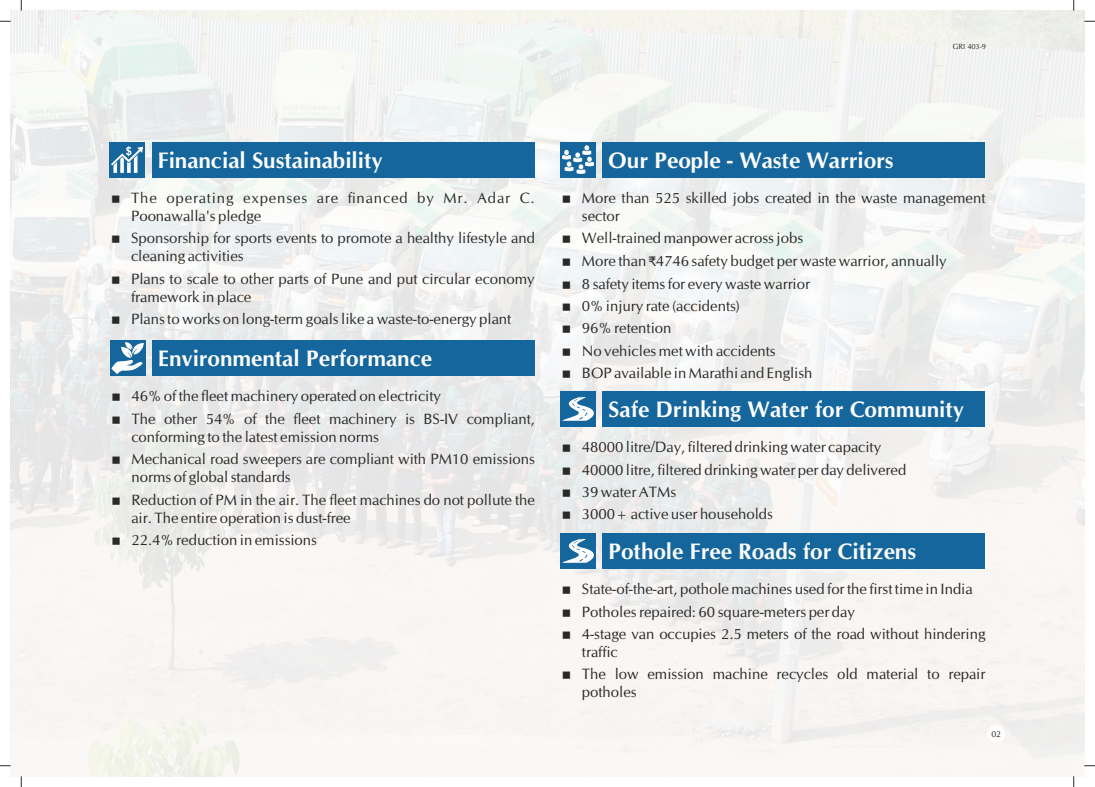
<style>
.page{position:relative;width:1095px;height:787px;background:#fff}
.page>*{position:absolute;margin:0;border:0;box-sizing:border-box;transform-origin:0 0}
.t1{font:700 22.5px "CG Omega";color:#fdfdfd}
.t2{font:15px/22.4px "CG Omega";color:#292928}
.t3{font:15px/18px "CG Omega";letter-spacing:.055em;color:#292928}
.t4{font:8.75px "CG Omega";color:#292928}
.t5{font:7.5px "CG Omega";color:#292928}
.s1{font-family:"Calibri"}
</style>
<div class="page">
<div style="left:11px;top:11px;width:1073px;height:765px;background:#fdfdfd;opacity:.9"></div>
<div style="left:110px;top:340px;width:35px;height:36px;background:#14669c"></div>
<div style="left:152px;top:340px;width:383px;height:36px;background:#14669c"></div>
<div style="left:109px;top:142px;width:36px;height:35px;background:#14669c"></div>
<div style="left:152px;top:142px;width:382px;height:35px;background:#14669c"></div>
<svg style="left:111px;top:146px;width:32px;height:27px"></svg>
<svg style="left:111px;top:342px;width:33px;height:32px"></svg>
<div style="left:560px;top:142px;width:36px;height:35px;background:#14669c"></div>
<div style="left:603px;top:142px;width:382px;height:35px;background:#14669c"></div>
<svg style="left:562px;top:145px;width:32px;height:29px"></svg>
<div style="left:560px;top:391px;width:36px;height:35px;background:#14669c"></div>
<div style="left:603px;top:391px;width:382px;height:35px;background:#14669c"></div>
<svg style="left:562px;top:397px;width:36px;height:24px"></svg>
<div style="left:560px;top:533px;width:36px;height:35px;background:#14669c"></div>
<div style="left:603px;top:533px;width:382px;height:35px;background:#14669c"></div>
<svg style="left:562px;top:539px;width:36px;height:24px"></svg>
<div style="left:987px;top:724px;width:18px;height:18px;background:#fdfdfd;border-radius:50%"></div>
<svg style="left:113px;top:394px;width:7px;height:7px"></svg>
<svg style="left:113px;top:416px;width:7px;height:7px"></svg>
<svg style="left:113px;top:456px;width:7px;height:8px"></svg>
<svg style="left:113px;top:497px;width:7px;height:7px"></svg>
<svg style="left:113px;top:537px;width:7px;height:7px"></svg>
<svg style="left:112px;top:195px;width:7px;height:8px"></svg>
<svg style="left:112px;top:236px;width:7px;height:7px"></svg>
<svg style="left:112px;top:276px;width:7px;height:7px"></svg>
<svg style="left:112px;top:316px;width:7px;height:8px"></svg>
<svg style="left:563px;top:195px;width:7px;height:8px"></svg>
<svg style="left:563px;top:236px;width:7px;height:7px"></svg>
<svg style="left:563px;top:258px;width:7px;height:7px"></svg>
<svg style="left:563px;top:281px;width:7px;height:7px"></svg>
<svg style="left:563px;top:303px;width:7px;height:8px"></svg>
<svg style="left:563px;top:326px;width:7px;height:7px"></svg>
<svg style="left:563px;top:348px;width:7px;height:7px"></svg>
<svg style="left:563px;top:371px;width:7px;height:7px"></svg>
<svg style="left:563px;top:444px;width:7px;height:8px"></svg>
<svg style="left:563px;top:467px;width:7px;height:7px"></svg>
<svg style="left:563px;top:489px;width:7px;height:8px"></svg>
<svg style="left:563px;top:512px;width:7px;height:7px"></svg>
<svg style="left:563px;top:586px;width:7px;height:8px"></svg>
<svg style="left:563px;top:609px;width:7px;height:7px"></svg>
<svg style="left:563px;top:631px;width:7px;height:7px"></svg>
<svg style="left:563px;top:672px;width:7px;height:7px"></svg>
<h1 class="t1" style="left:157px;top:151px;width:227px">Financial Sustainability</h1>
<p class="t3" style="left:131px;top:190px;width:405px">The operating expenses are financed by Mr. Adar C.<br>Poonawalla's pledge</p>
<p class="t2" style="left:131px;top:230px;width:405px;line-height:18px">Sponsorship for sports events to promote a healthy lifestyle and cleaning activities</p>
<p class="t2" style="left:131px;top:270px;width:405px;line-height:18px">Plans to scale to other parts of Pune and put circular economy framework in place</p>
<p class="t2" style="left:131px;top:309px;width:382px">Plans to works on long-term goals like a waste-to-energy plant</p>
<h1 class="t1" style="left:158px;top:349px;width:276px">Environmental Performance</h1>
<p class="t2" style="left:131px;top:386px;width:405px">46% of the fleet machinery operated on electricity<br>The other 54% of the fleet machinery is BS-IV compliant,</p>
<p class="t2" style="left:131px;top:426px;width:405px">conforming to the latest emission norms<br>Mechanical road sweepers are compliant with PM10 emissions</p>
<p class="t2" style="left:131px;top:467px;width:405px">norms of global standards<br>Reduction of PM in the air. The fleet machines do not pollute the</p>
<p class="t2" style="left:131px;top:507px;width:221px">air. The entire operation is dust-free<br>22.4% reduction in emissions</p>
<p class="t5" style="left:953px;top:44px;width:35px">GRI 403-9</p>
<h1 class="t1" style="left:608px;top:151px;width:287px">Our People - Waste Warriors</h1>
<p class="t2" style="left:582px;top:190px;width:405px;line-height:18px">More than 525 skilled jobs created in the waste management sector</p>
<p class="t2" style="left:582px;top:228px;width:366px">Well-trained manpower across jobs<br>More than <span class="s1">₹</span>4746 safety budget per waste warrior, annually 8 safety items for every waste warrior<br>0% injury rate (accidents)<br>96% retention<br>No vehicles met with accidents<br>BOP available in Marathi and English</p>
<h1 class="t1" style="left:608px;top:400px;width:357px">Safe Drinking Water for Community</h1>
<p class="t2" style="left:582px;top:437px;width:326px">48000 litre/Day, filtered drinking water capacity 40000 litre, filtered drinking water per day delivered 39 water ATMs<br>3000+ active user households</p>
<h1 class="t1" style="left:608px;top:542px;width:309px">Pothole Free Roads for Citizens</h1>
<p class="t2" style="left:582px;top:579px;width:405px">State-of-the-art, pothole machines used for the first time in India<br>Potholes repaired: 60 square-meters per day<br>4-stage van occupies 2.5 meters of the road without hindering</p>
<p class="t2" style="left:582px;top:641px;width:405px">traffic<br>The low emission machine recycles old material to repair</p>
<p class="t2" style="left:582px;top:682px;width:56px">potholes</p>
<p class="t4" style="left:991px;top:730px;width:11px">02</p>
</div>
